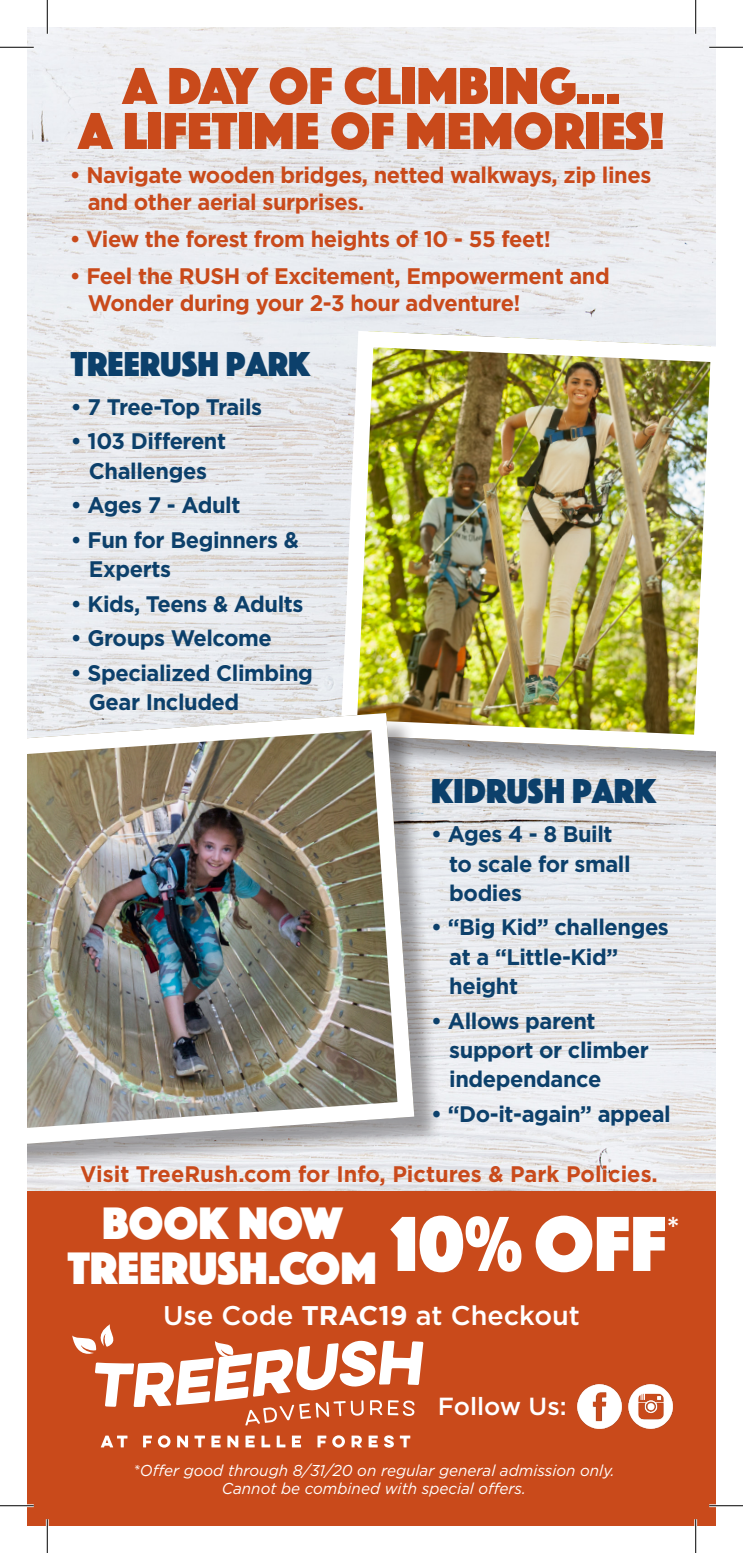
<style>
.page{position:relative;width:743px;height:1553px;background:#fff}
.page>*{position:absolute;margin:0;border:0;box-sizing:border-box;transform-origin:0 0}
.t1{font:54px/45px "Phosphate Solid";color:#c94a1b;text-align:center}
.t2{font:47.25px/45px "Phosphate Solid";color:#fff}
.t3{font:36px "Phosphate Solid";color:#0c406b}
.t4{font:500 31.5px "Gotham";color:#fff}
.t5{font:500 27px "Gotham";color:#fff}
.t6{font:500 24.75px "Gotham";color:#fff}
.t7{font:700 22.5px/29.2px "Gotham";letter-spacing:-.02em;color:#0c406b}
.t8{font:700 22.5px/27px "Gotham";letter-spacing:-.02em;color:#c94a1b}
.t9{font:700 22.5px "Gotham";color:#c94a1b}
.t10{font:italic 15.75px/18px "Gotham";color:#fff;text-align:center}
.s1{font-weight:700}
</style>
<div class="page">
<img style="left:27px;top:27px;width:689px;height:1158px">
<div style="left:27px;top:1191px;width:689px;height:335px;background:#c94a1b"></div>
<div style="left:345px;top:335px;width:371px;height:445px;background:#231f20;opacity:.4"></div>
<img style="left:341px;top:331px;width:375px;height:421px">
<div style="left:27px;top:717px;width:414px;height:455px;background:#231f20;opacity:.4"></div>
<img style="left:27px;top:713px;width:386px;height:432px">
<img style="left:628px;top:1384px;width:44px;height:44px">
<img style="left:577px;top:1384px;width:44px;height:44px">
<svg style="left:101px;top:1435px;width:26px;height:12px"></svg>
<svg style="left:143px;top:1435px;width:9px;height:12px"></svg>
<svg style="left:158px;top:1435px;width:12px;height:12px"></svg>
<svg style="left:177px;top:1435px;width:11px;height:12px"></svg>
<svg style="left:194px;top:1435px;width:11px;height:12px"></svg>
<svg style="left:211px;top:1435px;width:9px;height:12px"></svg>
<svg style="left:227px;top:1435px;width:11px;height:12px"></svg>
<svg style="left:245px;top:1435px;width:9px;height:12px"></svg>
<svg style="left:261px;top:1435px;width:9px;height:12px"></svg>
<svg style="left:277px;top:1435px;width:8px;height:12px"></svg>
<svg style="left:292px;top:1435px;width:9px;height:12px"></svg>
<svg style="left:317px;top:1435px;width:9px;height:12px"></svg>
<svg style="left:332px;top:1435px;width:13px;height:12px"></svg>
<svg style="left:351px;top:1435px;width:11px;height:12px"></svg>
<svg style="left:368px;top:1435px;width:9px;height:12px"></svg>
<svg style="left:384px;top:1435px;width:10px;height:12px"></svg>
<svg style="left:400px;top:1435px;width:10px;height:12px"></svg>
<svg style="left:72px;top:1324px;width:351px;height:101px"></svg>
<hr style="left:0;top:46px;width:34px;height:3px;background:#fff">
<hr style="left:709px;top:46px;width:33px;height:3px;background:#fff">
<hr style="left:0;top:1504px;width:34px;height:3px;background:#fff">
<hr style="left:709px;top:1504px;width:33px;height:3px;background:#fff">
<hr style="left:46px;top:0;width:3px;height:34px;background:#fff">
<hr style="left:46px;top:1519px;width:3px;height:33px;background:#fff">
<hr style="left:694px;top:0;width:3px;height:34px;background:#fff">
<hr style="left:694px;top:1519px;width:3px;height:33px;background:#fff">
<hr style="left:0;top:47px;width:34px;height:1px;background:#000">
<hr style="left:709px;top:47px;width:33px;height:1px;background:#000">
<hr style="left:0;top:1505px;width:34px;height:1px;background:#000">
<hr style="left:709px;top:1505px;width:33px;height:1px;background:#000">
<hr style="left:47px;top:0;width:1px;height:34px;background:#000">
<hr style="left:47px;top:1519px;width:1px;height:33px;background:#000">
<hr style="left:695px;top:0;width:1px;height:34px;background:#000">
<hr style="left:695px;top:1519px;width:1px;height:33px;background:#000">
<h1 class="t1" style="left:78px;top:61px;width:587px">A DAY OF CLIMBING...<br>A LIFETIME OF MEMORIES!</h1>
<p class="t8" style="left:88px;top:161px;width:565px;text-indent:-18px">• Navigate wooden bridges, netted walkways, zip lines and other aerial surprises.</p>
<p class="t8" style="left:70px;top:225px;width:482px">• View the forest from heights of 10 - 55 feet!</p>
<p class="t8" style="left:88px;top:262px;width:523px;text-indent:-18px">• Feel the RUSH of Excitement, Empowerment and<br>Wonder during your 2-3 hour adventure!</p>
<h3 class="t3" style="left:71px;top:338px;width:241px">TREERUSH PARK</h3>
<p class="t7" style="left:71px;top:392px;width:193px">• 7 Tree-Top Trails</p>
<p class="t7" style="left:71px;top:427px;width:157px;text-align:center">• 103 Different<br>Challenges</p>
<p class="t7" style="left:71px;top:490px;width:171px">• Ages 7 - Adult</p>
<p class="t7" style="left:89px;top:525px;width:211px;text-indent:-18px">• Fun for Beginners &amp;<br>Experts</p>
<p class="t7" style="left:71px;top:589px;width:234px">• Kids, Teens &amp; Adults</p>
<p class="t7" style="left:71px;top:623px;width:202px">• Groups Welcome</p>
<p class="t7" style="left:89px;top:658px;width:225px;text-indent:-18px">• Specialized Climbing<br>Gear Included</p>
<h3 class="t3" style="left:431px;top:765px;width:227px">KIDRUSH PARK</h3>
<p class="t7" style="left:449px;top:819px;width:183px;text-indent:-18px">• Ages 4 - 8 Built to scale for small bodies</p>
<p class="t7" style="left:449px;top:912px;width:221px;text-indent:-18px">• “Big Kid” challenges at a “Little-Kid” height</p>
<p class="t7" style="left:449px;top:1005px;width:201px;text-indent:-18px">• Allows parent support or climber independance</p>
<p class="t7" style="left:431px;top:1098px;width:241px">• “Do-it-again” appeal</p>
<p class="t9" style="left:80px;top:1158px;width:579px">Visit TreeRush.com for Info, Pictures &amp; Park Policies.</p>
<h2 class="t2" style="left:68px;top:1198px;width:600px;text-indent:34px">BOOK NOW<br>TREERUSH.COM <sup>10%</sup> <sup>OFF</sup></h2>
<h3 class="t4" style="left:666px;top:1207px;width:15px">*</h3>
<p class="t5" style="left:163px;top:1298px;width:418px">Use Code <span class="s1">TRAC19</span> at Checkout</p>
<p class="t6" style="left:438px;top:1390px;width:130px">Follow Us:</p>
<p class="t10" style="left:133px;top:1460px;width:482px">*Offer good through 8/31/20 on regular general admission only.<br>Cannot be combined with special offers.</p>
</div>
